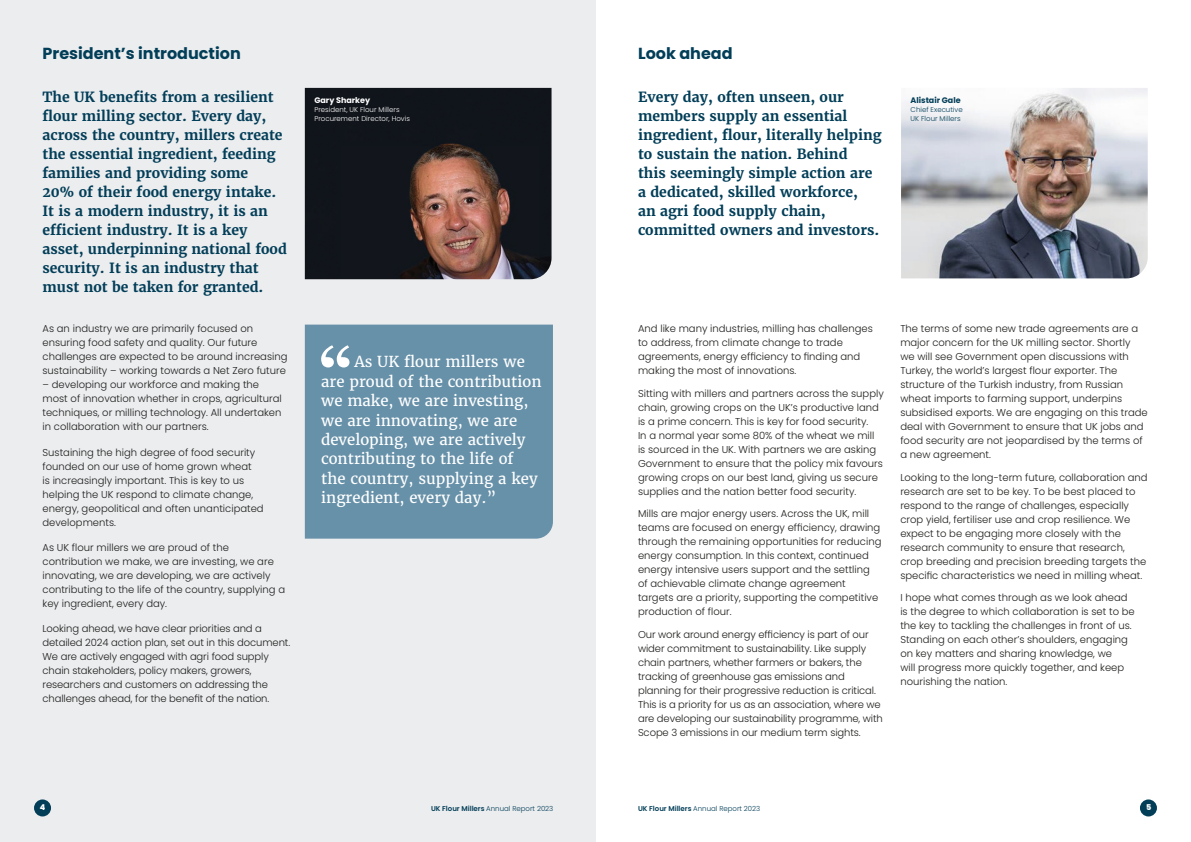
<style>
.page{position:relative;width:1191px;height:842px;background:#fff}
.page>*{position:absolute;margin:0;border:0;box-sizing:border-box;transform-origin:0 0}
.t1{font:700 16px "Poppins";color:#023e58}
.t2{font:15.1px/19.3px "Merriweather";color:#fff}
.t3{font:700 14px/19px "Merriweather";color:#023e58}
.UK_Body{font:300 10px/14px "Poppins";color:#1d1d1b}
.t4{font:700 8px "Poppins";color:#023e58}
.t5{font:700 8px "Poppins";color:#fff}
.t6{font:800 8px "Poppins";color:#fff}
.t7{font:300 7px/9px "Poppins";color:#023e58}
.t8{font:300 7px "Poppins";color:#fff}
.s1{font-weight:600}
</style>
<div class="page">
<div style="left:1140px;top:799px;width:17px;height:17px;background:#023e58;border-radius:50%"></div>
<div style="left:0;top:0;width:595px;height:842px;background:#ecedef"></div>
<div style="left:305px;top:325px;width:248px;height:214px;background:#6791a9"></div>
<svg style="left:321px;top:345px;width:28px;height:22px"></svg>
<img style="left:305px;top:88px;width:246px;height:191px">
<img style="left:901px;top:88px;width:246px;height:190px">
<div style="left:34px;top:799px;width:17px;height:17px;background:#023e58;border-radius:50%"></div>
<p class="t1" style="left:43px;top:44px;width:200px">President’s introduction</p>
<p class="t3" style="left:43px;top:87px;width:246px">The UK benefits from a resilient flour milling sector. Every day, across the country, millers create the essential ingredient, feeding families and providing some<br>20% of their food energy intake.<br>It is a modern industry, it is an efficient industry. It is a key asset, underpinning national food security. It is an industry that must not be taken for granted.</p>
<p class="t5" style="left:314px;top:96px;width:57px">Gary Sharkey</p>
<p class="t8" style="left:314px;top:106px;width:87px">President, UK Flour Millers</p>
<p class="t8" style="left:314px;top:115px;width:97px">Procurement Director, Hovis</p>
<p class="UK_Body" style="left:43px;top:322px;width:246px">As an industry we are primarily focused on ensuring food safety and quality. Our future challenges are expected to be around increasing sustainability – working towards a Net Zero future</p>
<p class="UK_Body" style="left:43px;top:378px;width:241px">– developing our workforce and making the most of innovation whether in crops, agricultural techniques, or milling technology. All undertaken in collaboration with our partners.</p>
<p class="UK_Body" style="left:43px;top:445px;width:223px">Sustaining the high degree of food security founded on our use of home grown wheat<br>is increasingly important. This is key to us helping the UK respond to climate change, energy, geopolitical and often unanticipated developments.</p>
<p class="UK_Body" style="left:43px;top:540px;width:244px">As UK flour millers we are proud of the contribution we make, we are investing, we are innovating, we are developing, we are actively contributing to the life of the country, supplying a key ingredient, every day.</p>
<p class="UK_Body" style="left:43px;top:622px;width:249px">Looking ahead, we have clear priorities and a detailed 2024 action plan, set out in this document.<br>We are actively engaged with agri food supply chain stakeholders, policy makers, growers, researchers and customers on addressing the challenges ahead, for the benefit of the nation.</p>
<p class="t2" style="left:321px;top:352px;width:222px;text-indent:33px">As UK flour millers we are proud of the contribution we make, we are investing, we are innovating, we are developing, we are actively contributing to the life of the country, supplying a key ingredient, every day.”</p>
<p class="t6" style="left:40px;top:803px;width:7px">4</p>
<p class="t7" style="left:431px;top:804px;width:124px"><span class="s1">UK Flour Millers</span> Annual Report 2023</p>
<p class="t1" style="left:638px;top:44px;width:96px">Look ahead</p>
<p class="t3" style="left:638px;top:88px;width:245px">Every day, often unseen, our members supply an essential ingredient, flour, literally helping to sustain the nation. Behind<br>this seemingly simple action are a dedicated, skilled workforce,<br>an agri food supply chain, committed owners and investors.</p>
<p class="t4" style="left:910px;top:96px;width:52px">Alistair Gale</p>
<p class="t7" style="left:910px;top:105px;width:54px">Chief Executive<br>UK Flour Millers</p>
<p class="UK_Body" style="left:638px;top:322px;width:236px">And like many industries, milling has challenges to address, from climate change to trade agreements, energy efficiency to finding and making the most of innovations.</p>
<p class="UK_Body" style="left:638px;top:386px;width:247px">Sitting with millers and partners across the supply chain, growing crops on the UK’s productive land is a prime concern. This is key for food security.<br>In a normal year some 80% of the wheat we mill is sourced in the UK. With partners we are asking Government to ensure that the policy mix favours growing crops on our best land, giving us secure supplies and the nation better food security.</p>
<p class="UK_Body" style="left:638px;top:507px;width:245px">Mills are major energy users. Across the UK, mill teams are focused on energy efficiency, drawing through the remaining opportunities for reducing energy consumption. In this context, continued energy intensive users support and the settling of achievable climate change agreement targets are a priority, supporting the competitive production of flour.</p>
<p class="UK_Body" style="left:638px;top:627px;width:246px">Our work around energy efficiency is part of our wider commitment to sustainability. Like supply chain partners, whether farmers or bakers, the tracking of greenhouse gas emissions and planning for their progressive reduction is critical.<br>This is a priority for us as an association, where we are developing our sustainability programme, with Scope 3 emissions in our medium term sights.</p>
<p class="UK_Body" style="left:900px;top:322px;width:249px">The terms of some new trade agreements are a major concern for the UK milling sector. Shortly<br>we will see Government open discussions with Turkey, the world’s largest flour exporter. The structure of the Turkish industry, from Russian wheat imports to farming support, underpins subsidised exports. We are engaging on this trade deal with Government to ensure that UK jobs and food security are not jeopardised by the terms of a new agreement.</p>
<p class="UK_Body" style="left:900px;top:470px;width:249px">Looking to the long-term future, collaboration and research are set to be key. To be best placed to respond to the range of challenges, especially crop yield, fertiliser use and crop resilience. We expect to be engaging more closely with the research community to ensure that research, crop breeding and precision breeding targets the specific characteristics we need in milling wheat.</p>
<p class="UK_Body" style="left:900px;top:591px;width:236px">I hope what comes through as we look ahead is the degree to which collaboration is set to be the key to tackling the challenges in front of us.<br>Standing on each other’s shoulders, engaging on key matters and sharing knowledge, we<br>will progress more quickly together, and keep nourishing the nation.</p>
<p class="t7" style="left:638px;top:804px;width:124px"><span class="s1">UK Flour Millers</span> Annual Report 2023</p>
<p class="t6" style="left:1146px;top:803px;width:7px">5</p>
</div>
